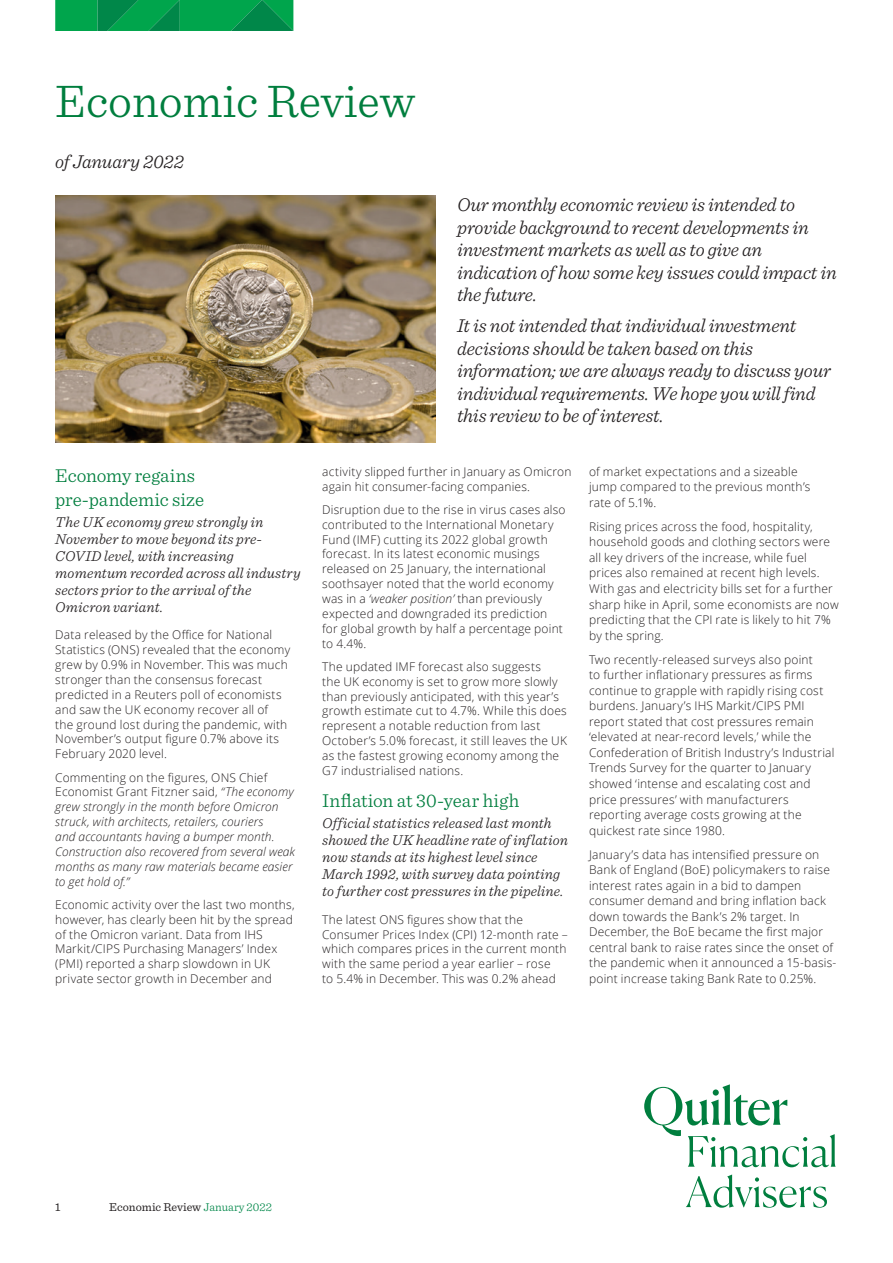
<style>
.page{position:relative;width:893px;height:1263px;background:#fff}
.page>*{position:absolute;margin:0;border:0;box-sizing:border-box;transform-origin:0 0}
.t1{font:300 48px "Sentinel";color:#007e3e}
.t2{font:italic 300 19.5px/22.5px "Sentinel";letter-spacing:-.01em;color:#231f20}
.t3{font:300 19.5px/23.9px "Sentinel";letter-spacing:-.005em;color:#007e3e}
.t4{font:italic 300 15px/17px "Sentinel";letter-spacing:.005em;color:#231f20}
.t5{font:300 12px/14.9px "Open Sans";letter-spacing:.015em;color:#231f20}
.t6{font:italic 300 12px/14.9px "Open Sans";letter-spacing:.01em;color:#231f20}
.t7{font:12px "Sentinel";color:#231f20}
.s1{font-style:normal}
.s2{font-style:italic}
.s3{font-weight:300;color:#008749}
</style>
<div class="page">
<svg style="left:55px;top:1px;width:238px;height:30px;background:#019c4c"></svg>
<hr style="left:55px;top:0;width:238px;height:1px;background:#00a54c">
<img style="left:55px;top:195px;width:381px;height:247px">
<svg style="left:644px;top:1084px;width:192px;height:83px"></svg>
<svg style="left:686px;top:1174px;width:141px;height:34px"></svg>
<h1 class="t1" style="left:55px;top:66px;width:361px">Economic Review</h1>
<h2 class="t2" style="left:55px;top:148px;width:130px">of January 2022</h2>
<h2 class="t2" style="left:457px;top:192px;width:381px">Our monthly economic review is intended to provide background to recent developments in investment markets as well as to give an indication of how some key issues could impact in the future.</h2>
<h2 class="t2" style="left:457px;top:313px;width:375px">It is not intended that individual investment decisions should be taken based on this information; we are always ready to discuss your individual requirements. We hope you will find this review to be of interest.</h2>
<h2 class="t3" style="left:55px;top:462px;width:150px">Economy regains pre-pandemic size</h2>
<p class="t4" style="left:55px;top:513px;width:247px">The UK economy grew strongly in<br>November to move beyond its pre-<br>COVID level, with increasing momentum recorded across all industry sectors prior to the arrival of the<br>Omicron variant.</p>
<p class="t5" style="left:55px;top:627px;width:236px">Data released by the Office for National Statistics (ONS) revealed that the economy grew by 0.9% in November. This was much stronger than the consensus forecast predicted in a Reuters poll of economists and saw the UK economy recover all of<br>the ground lost during the pandemic, with November’s output figure 0.7% above its February 2020 level.</p>
<p class="t6" style="left:55px;top:769px;width:241px"><span class="s1">Commenting on the figures, ONS Chief Economist Grant Fitzner said,</span> “The economy grew strongly in the month before Omicron struck, with architects, retailers, couriers<br>and accountants having a bumper month.<br>Construction also recovered from several weak months as many raw materials became easier to get hold of.”</p>
<p class="t5" style="left:55px;top:897px;width:241px">Economic activity over the last two months, however, has clearly been hit by the spread of the Omicron variant. Data from IHS Markit/CIPS Purchasing Managers’ Index (PMI) reported a sharp slowdown in UK private sector growth in December and</p>
<p class="t5" style="left:322px;top:464px;width:251px">activity slipped further in January as Omicron again hit consumer-facing companies.</p>
<p class="t5" style="left:322px;top:502px;width:245px">Disruption due to the rise in virus cases also contributed to the International Monetary Fund (IMF) cutting its 2022 global growth forecast. In its latest economic musings released on 25 January, the international soothsayer noted that the world economy was in a <span class="s2">‘weaker position’</span> than previously expected and downgraded its prediction for global growth by half a percentage point to 4.4%.</p>
<p class="t5" style="left:322px;top:659px;width:246px">The updated IMF forecast also suggests<br>the UK economy is set to grow more slowly than previously anticipated, with this year’s growth estimate cut to 4.7%. While this does represent a notable reduction from last October’s 5.0% forecast, it still leaves the UK as the fastest growing economy among the G7 industrialised nations.</p>
<h2 class="t3" style="left:322px;top:787px;width:199px">Inflation at 30-year high</h2>
<p class="t4" style="left:322px;top:814px;width:247px">Official statistics released last month showed the UK headline rate of inflation now stands at its highest level since March 1992, with survey data pointing to further cost pressures in the pipeline.</p>
<p class="t5" style="left:322px;top:911px;width:247px">The latest ONS figures show that the Consumer Prices Index (CPI) 12-month rate – which compares prices in the current month with the same period a year earlier – rose<br>to 5.4% in December. This was 0.2% ahead</p>
<p class="t5" style="left:589px;top:463px;width:223px;line-height:15.6px">of market expectations and a sizeable jump compared to the previous month’s rate of 5.1%.</p>
<p class="t5" style="left:589px;top:518px;width:251px;line-height:15.6px">Rising prices across the food, hospitality, household goods and clothing sectors were all key drivers of the increase, while fuel prices also remained at recent high levels.<br>With gas and electricity bills set for a further sharp hike in April, some economists are now predicting that the CPI rate is likely to hit 7% by the spring.</p>
<p class="t5" style="left:589px;top:651px;width:247px;line-height:15.6px">Two recently-released surveys also point<br>to further inflationary pressures as firms continue to grapple with rapidly rising cost burdens. January’s IHS Markit/CIPS PMI report stated that cost pressures remain ‘elevated at near-record levels,’ while the Confederation of British Industry’s Industrial Trends Survey for the quarter to January showed ‘intense and escalating cost and price pressures’ with manufacturers reporting average costs growing at the quickest rate since 1980.</p>
<p class="t5" style="left:589px;top:846px;width:249px;line-height:15.6px">January’s data has intensified pressure on Bank of England (BoE) policymakers to raise interest rates again in a bid to dampen consumer demand and bring inflation back down towards the Bank’s 2% target. In December, the BoE became the first major central bank to raise rates since the onset of the pandemic when it announced a 15-basis&shy;point increase taking Bank Rate to 0.25%.</p>
<p class="t7" style="left:55px;top:1198px;width:7px">1</p>
<p class="t7" style="left:109px;top:1198px;width:164px">Economic Review <span class="s3">January 2022</span></p>
</div>
